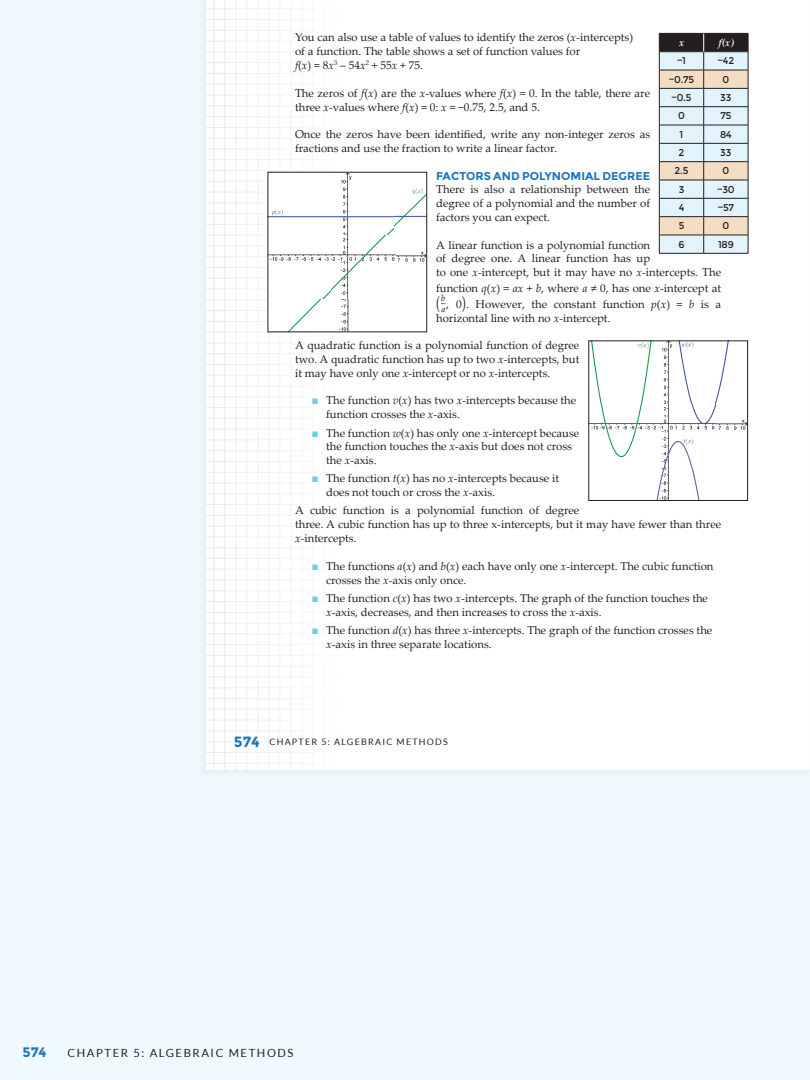
<style>
.page{position:relative;width:810px;height:1080px;background:#eff9fe}
.page>*{position:absolute;margin:0;border:0;box-sizing:border-box;transform-origin:0 0}
.t1{font:17px "Palatino Linotype";color:#231f20;scale:.67 1}
.t2{font:700 13.75px "Montserrat";color:#1d76bc}
.t3{font:11.38px/13.8px "Palatino Linotype";color:#231f20}
.t4{font:11.25px "Lato";letter-spacing:.14em;color:#231f20}
.t5{font:9.88px "Montserrat";letter-spacing:-.02em;color:#231f20}
.t6{font:italic 700 9.88px "Palatino";color:#fff}
.t7{font:8.88px "Lato";letter-spacing:.14em;color:#231f20}
.t8{font:8.88px "Palatino Linotype";color:#231f20}
.s1{font-style:italic}
.s2{font-family:"Montserrat";font-weight:700;color:#1d76bc}
.s3{font-size:17px}
.s4{color:#75caf2}
.s5{font-family:"Montserrat";font-weight:700;font-size:14.75px;color:#1d76bc}
</style>
<div class="page">
<div style="left:196px;top:0;width:614px;height:780px;background:#ebf5fa"></div>
<div style="left:206px;top:0;width:604px;height:770px;background:#fff"></div>
<hr style="left:807px;top:0;width:3px;height:780px;background:#fff">
<svg style="left:206px;top:0;width:140px;height:770px"></svg>
<img style="left:269px;top:174px;width:156px;height:156px">
<img style="left:590px;top:342px;width:156px;height:157px">
<div style="left:588px;top:340px;width:160px;height:161px;border:1px solid #231f20"></div>
<hr style="left:659px;top:253px;width:45px;height:1px;background:#231f20">
<hr style="left:704px;top:253px;width:44px;height:1px;background:#231f20">
<svg style="left:659px;top:33px;width:90px;height:220px"></svg>
<p class="t3" style="left:295px;top:30px;width:340px">You can also use a table of values to identify the zeros (<span class="s1">x</span>-intercepts) of a function. The table shows a set of function values for<br><span class="s1">f</span>(<span class="s1">x</span>) = 8<span class="s1">x</span><sup>3</sup> – 54<span class="s1">x</span><sup>2</sup> + 55<span class="s1">x</span> + 75.</p>
<p class="t3" style="left:295px;top:86px;width:357px">The zeros of <span class="s1">f</span>(<span class="s1">x</span>) are the <span class="s1">x</span>-values where <span class="s1">f</span>(<span class="s1">x</span>) = 0. In the table, there are three <span class="s1">x</span>-values where <span class="s1">f</span>(<span class="s1">x</span>) = 0: <span class="s1">x</span> = −0.75, 2.5, and 5.</p>
<p class="t3" style="left:295px;top:127px;width:357px">Once the zeros have been identified, write any non-integer zeros as fractions and use the fraction to write a linear factor.</p>
<p class="t3" style="left:436px;top:168px;width:216px;text-align:justify"><span class="s2">FACTORS AND POLYNOMIAL DEGREE </span>There is also a relationship between the degree of a polynomial and the number of factors you can expect.</p>
<p class="t3" style="left:436px;top:237px;width:287px">A linear function is a polynomial function<br>of degree one. A linear function has up<br>to one <span class="s1">x</span>-intercept, but it may have no <span class="s1">x</span>-intercepts. The</p>
<p class="t3" style="left:436px;top:281px;width:287px">function <span class="s1">q</span>(<span class="s1">x</span>) = <span class="s1">ax</span> + <span class="s1">b</span>, where <span class="s1">a</span> ≠ 0, has one <span class="s1">x</span>-intercept at</p>
<p class="t1" style="left:436px;top:290px;width:15px">(<sup>b</sup></p>
<p class="t6" style="left:679px;top:34px;width:6px">x</p>
<p class="t6" style="left:719px;top:34px;width:16px">f(x)</p>
<p class="t5" style="left:677px;top:55px;width:10px">−1</p>
<p class="t5" style="left:718px;top:55px;width:18px">−42</p>
<p class="t5" style="left:669px;top:73px;width:27px">−0.75</p>
<p class="t5" style="left:723px;top:73px;width:8px">0</p>
<p class="t5" style="left:671px;top:92px;width:22px">−0.5</p>
<p class="t5" style="left:720px;top:92px;width:13px">33</p>
<p class="t5" style="left:678px;top:110px;width:8px">0</p>
<p class="t5" style="left:720px;top:110px;width:13px">75</p>
<p class="t5" style="left:680px;top:128px;width:5px">1</p>
<p class="t5" style="left:720px;top:128px;width:13px">84</p>
<p class="t5" style="left:679px;top:147px;width:7px">2</p>
<p class="t5" style="left:720px;top:147px;width:13px">33</p>
<p class="t5" style="left:675px;top:165px;width:15px">2.5</p>
<p class="t5" style="left:723px;top:165px;width:8px">0</p>
<p class="t5" style="left:679px;top:183px;width:7px">3</p>
<p class="t5" style="left:717px;top:183px;width:19px">−30</p>
<p class="t5" style="left:679px;top:202px;width:7px">4</p>
<p class="t5" style="left:718px;top:202px;width:18px">−57</p>
<p class="t5" style="left:679px;top:220px;width:7px">5</p>
<p class="t5" style="left:723px;top:220px;width:8px">0</p>
<p class="t5" style="left:678px;top:238px;width:8px">6</p>
<p class="t5" style="left:718px;top:238px;width:17px">189</p>
<p class="t3" style="left:436px;top:297px;width:287px;text-indent:5px"><sub>a</sub>, 0<span class="s3">)</span>. However, the constant function <span class="s1">p</span>(<span class="s1">x</span>) = <span class="s1">b</span> is a horizontal line with no <span class="s1">x</span>-intercept.</p>
<p class="t3" style="left:295px;top:338px;width:286px;text-align:justify">A quadratic function is a polynomial function of degree two. A quadratic function has up to two <span class="s1">x</span>-intercepts, but it may have only one <span class="s1">x</span>-intercept or no <span class="s1">x</span>-intercepts.</p>
<p class="t3" style="left:326px;top:393px;width:252px;text-indent:-14px"><span class="s4">■</span> The function <span class="s1">v</span>(<span class="s1">x</span>) has two <span class="s1">x</span>-intercepts because the function crosses the <span class="s1">x</span>-axis.</p>
<p class="t3" style="left:326px;top:425px;width:255px;text-indent:-14px"><span class="s4">■</span> The function <span class="s1">w</span>(<span class="s1">x</span>) has only one <span class="s1">x</span>-intercept because the function touches the <span class="s1">x</span>-axis but does not cross the <span class="s1">x</span>-axis.</p>
<p class="t3" style="left:326px;top:471px;width:235px;text-indent:-14px"><span class="s4">■</span> The function <span class="s1">t</span>(<span class="s1">x</span>) has no <span class="s1">x</span>-intercepts because it does not touch or cross the <span class="s1">x</span>-axis.</p>
<p class="t3" style="left:295px;top:503px;width:428px">A cubic function is a polynomial function of degree<br>three. A cubic function has up to three x-intercepts, but it may have fewer than three <span class="s1">x</span>-intercepts.</p>
<p class="t3" style="left:326px;top:559px;width:389px;text-indent:-14px"><span class="s4">■</span> The functions <span class="s1">a</span>(<span class="s1">x</span>) and <span class="s1">b</span>(<span class="s1">x</span>) each have only one <span class="s1">x</span>-intercept. The cubic function crosses the <span class="s1">x</span>-axis only once.</p>
<p class="t3" style="left:326px;top:591px;width:383px;text-indent:-14px"><span class="s4">■</span> The function <span class="s1">c</span>(<span class="s1">x</span>) has two <span class="s1">x</span>-intercepts. The graph of the function touches the <span class="s1">x</span>-axis, decreases, and then increases to cross the <span class="s1">x</span>-axis.</p>
<p class="t3" style="left:326px;top:623px;width:388px;text-indent:-14px"><span class="s4">■</span> The function <span class="s1">d</span>(<span class="s1">x</span>) has three <span class="s1">x</span>-intercepts. The graph of the function crosses the <span class="s1">x</span>-axis in three separate locations.</p>
<p class="t8" style="left:441px;top:297px;width:6px">–</p>
<p class="t7" style="left:234px;top:737px;width:215px"><span class="s5">574</span> CHAPTER 5: ALGEBRAIC METHODS</p>
<p class="t2" style="left:22px;top:1043px;width:26px">574</p>
<p class="t4" style="left:68px;top:1046px;width:228px">CHAPTER 5: ALGEBRAIC METHODS</p>
</div>
